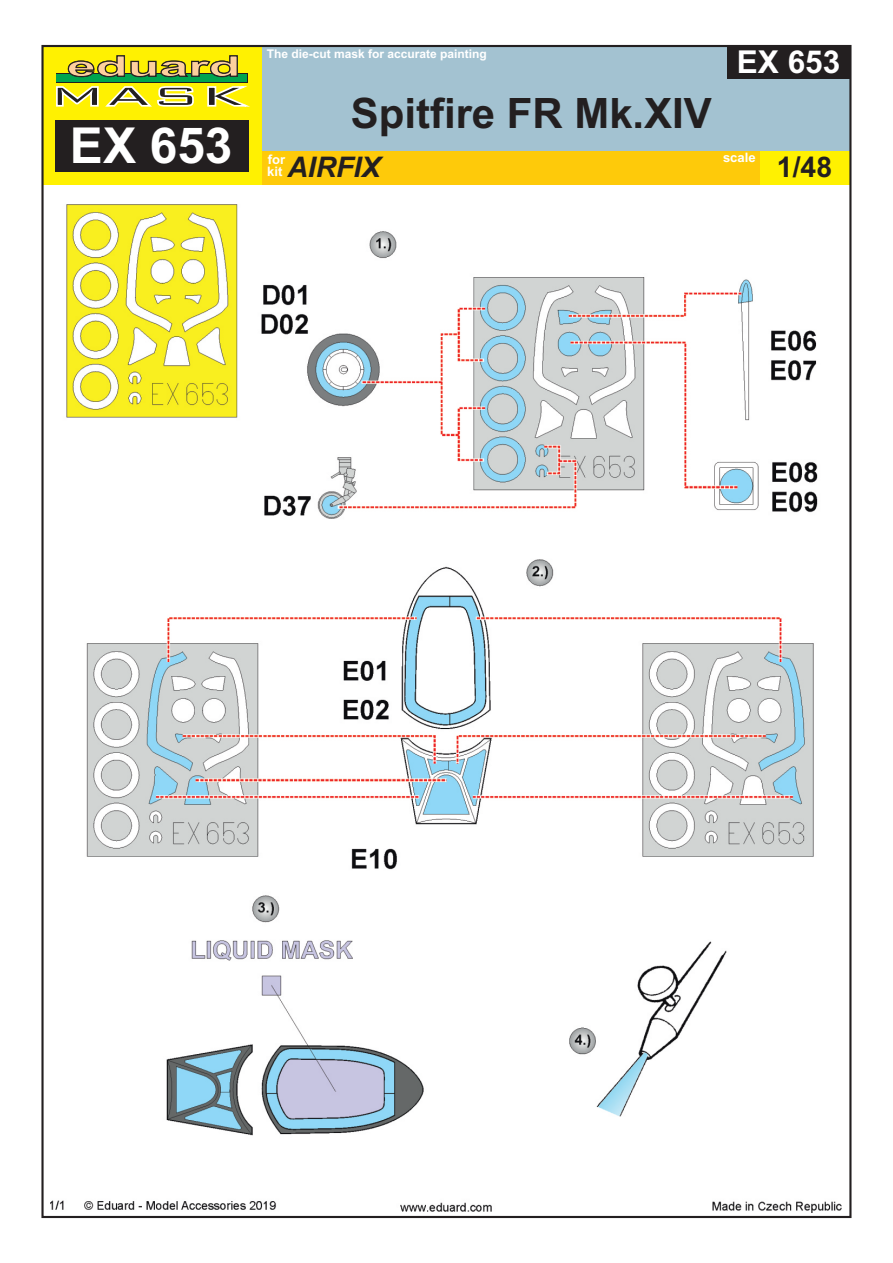
<style>
.page{position:relative;width:893px;height:1263px;background:#fff}
.page>*{position:absolute;margin:0;border:0;box-sizing:border-box;transform-origin:0 0}
.t1{font:700 49.5px "Arial";color:#fff}
.t2{font:700 41.85px "Arial";color:#231f20}
.t3{font:700 31.5px "Arial";color:#fff}
.t4{font:italic 700 28.35px "Arial";color:#231f20}
.t5{font:700 28.35px "Arial";color:#231f20}
.t6{font:700 13.05px/12.3px "Arial";color:#fff}
.t7{font:700 12px "Arial";color:#fff}
</style>
<div class="page">
<img style="left:51px;top:205px;width:791px;height:1008px">
<div style="left:262px;top:46px;width:588px;height:105px;background:#a3c2d1"></div>
<div style="left:43px;top:46px;width:219px;height:139px;background:#fff101"></div>
<div style="left:262px;top:151px;width:497px;height:34px;background:#feca0a"></div>
<div style="left:759px;top:151px;width:91px;height:34px;background:#fff101"></div>
<div style="left:55px;top:120px;width:193px;height:51px;background:#231f20"></div>
<svg style="left:56px;top:86px;width:194px;height:21px"></svg>
<svg style="left:56px;top:73px;width:192px;height:9px"></svg>
<div style="left:57px;top:74px;width:190px;height:7px;background:#00a54f"></div>
<svg style="left:68px;top:55px;width:170px;height:22px"></svg>
<div style="left:727px;top:46px;width:123px;height:33px;background:#231f20"></div>
<h1 class="t1" style="left:70px;top:127px;width:164px">EX 653</h1>
<p class="t7" style="left:267px;top:49px;width:222px">The die-cut mask for accurate painting</p>
<h3 class="t3" style="left:737px;top:50px;width:105px">EX 653</h3>
<h2 class="t2" style="left:351px;top:97px;width:362px">Spitfire FR Mk.XIV</h2>
<h3 class="t4" style="left:287px;top:157px;width:95px">AIRFIX</h3>
<p class="t6" style="left:723px;top:153px;width:34px">scale</p>
<p class="t6" style="left:267px;top:154px;width:19px">for kit</p>
<h3 class="t5" style="left:777px;top:157px;width:57px">1/48</h3>
</div>
